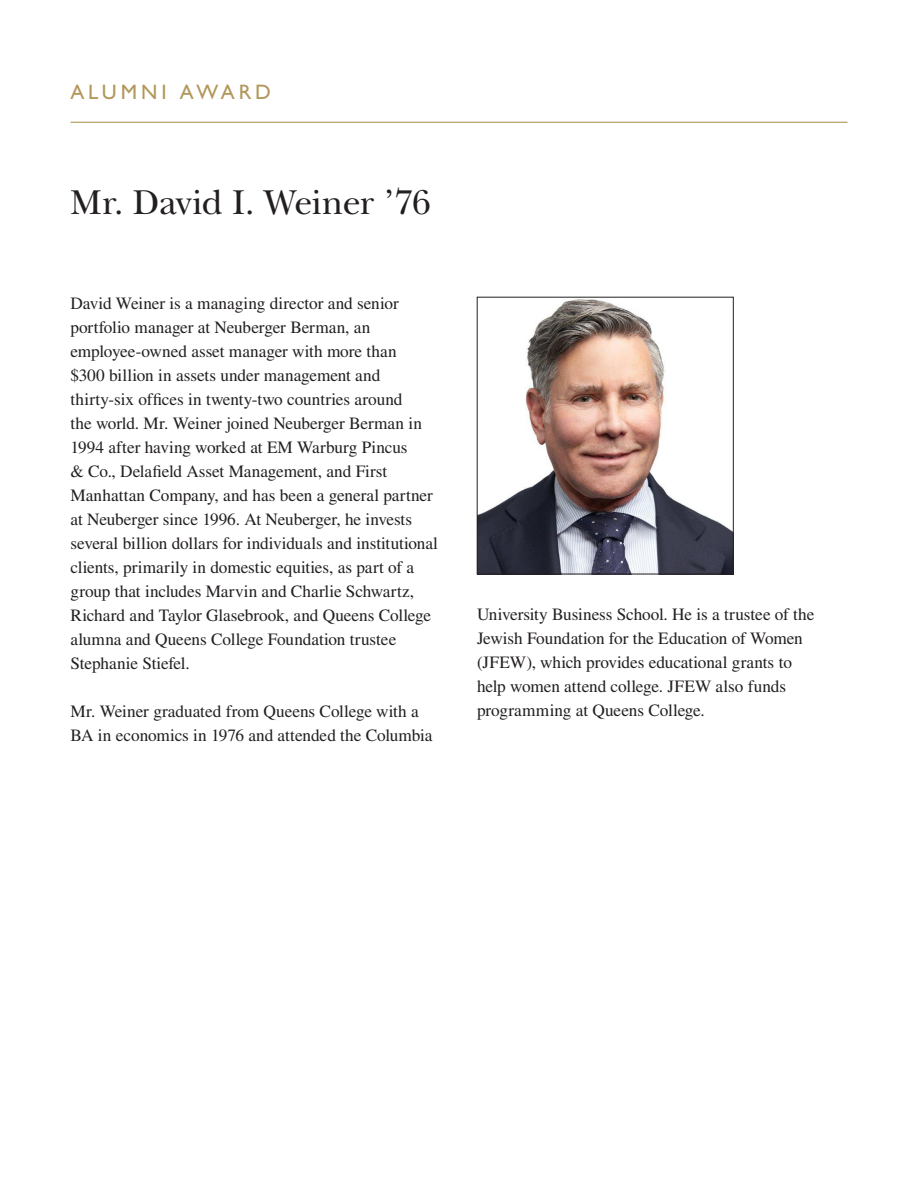
<style>
.page{position:relative;width:918px;height:1188px;background:#fff}
.page>*{position:absolute;margin:0;border:0;box-sizing:border-box;transform-origin:0 0}
.t1{font:36px "New Baskerville Std";letter-spacing:-.015em;color:#231f20}
.t2{font:21px "Gill Sans Std";letter-spacing:.18em;color:#b2975a}
.t3{font:17.25px/24px "Times LT Std";letter-spacing:-.005em;color:#231f20}
</style>
<div class="page">
<img style="left:479px;top:299px;width:253px;height:273px">
<div style="left:477px;top:297px;width:257px;height:277px;border:1px solid #231f20"></div>
<hr style="left:70px;top:122px;width:778px;height:1px;background:#b2975a">
<p class="t2" style="left:70px;top:80px;width:202px">ALUMNI AWARD</p>
<p class="t1" style="left:70px;top:182px;width:362px">Mr. David I. Weiner ’76</p>
<p class="t3" style="left:70px;top:291px;width:369px">David Weiner is a managing director and senior portfolio manager at Neuberger Berman, an employee-owned asset manager with more than<br>$300 billion in assets under management and thirty-six offices in twenty-two countries around<br>the world. Mr. Weiner joined Neuberger Berman in 1994 after having worked at EM Warburg Pincus<br>&amp; Co., Delafield Asset Management, and First Manhattan Company, and has been a general partner at Neuberger since 1996. At Neuberger, he invests several billion dollars for individuals and institutional clients, primarily in domestic equities, as part of a group that includes Marvin and Charlie Schwartz, Richard and Taylor Glasebrook, and Queens College alumna and Queens College Foundation trustee Stephanie Stiefel.</p>
<p class="t3" style="left:70px;top:699px;width:364px">Mr. Weiner graduated from Queens College with a<br>BA in economics in 1976 and attended the Columbia</p>
<p class="t3" style="left:477px;top:603px;width:339px">University Business School. He is a trustee of the Jewish Foundation for the Education of Women (JFEW), which provides educational grants to help women attend college. JFEW also funds programming at Queens College.</p>
</div>
